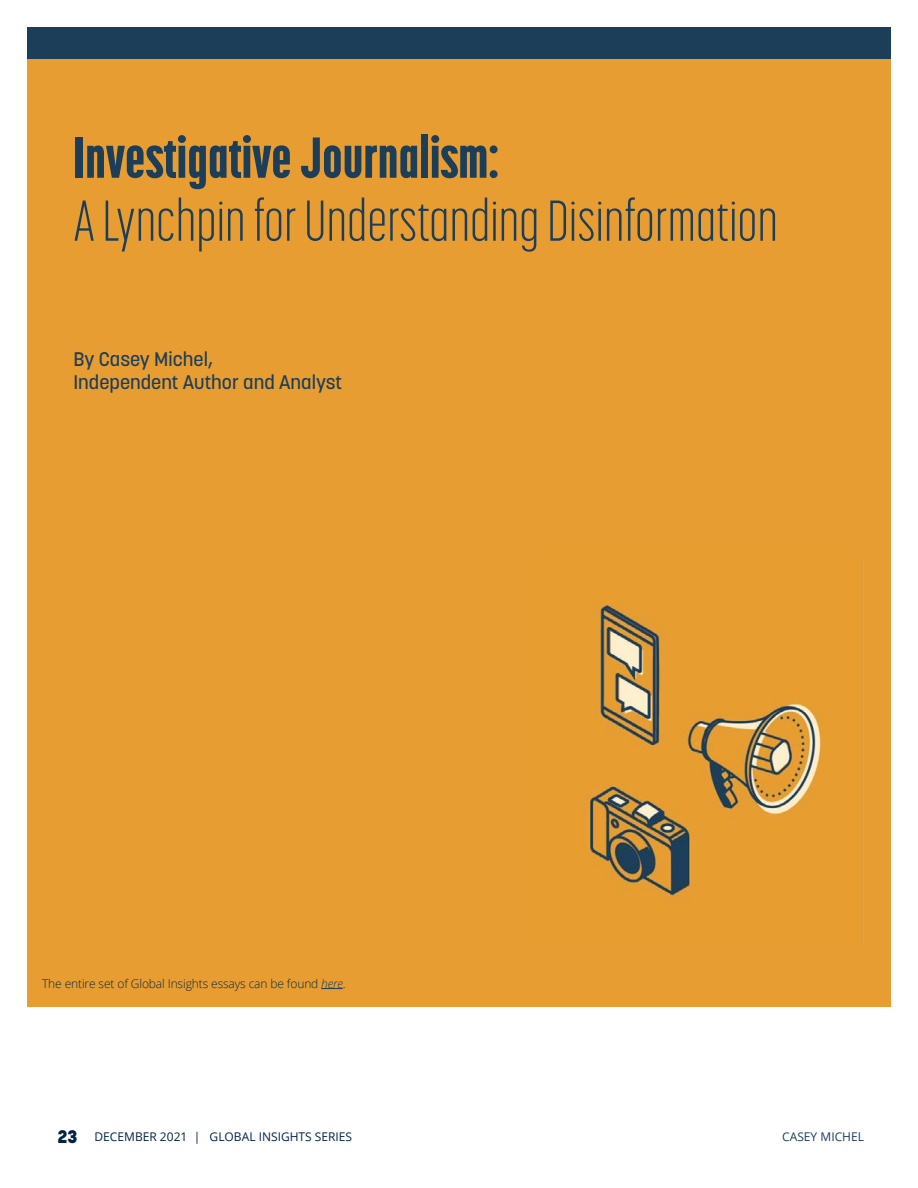
<style>
.page{position:relative;width:918px;height:1188px;background:#fff}
.page>*{position:absolute;margin:0;border:0;box-sizing:border-box;transform-origin:0 0}
.t1{font:300 57px "Korolev Compressed";color:#1d3e58}
.t2{font:800 57px "Korolev Compressed";color:#1d3e58}
.t3{font:500 19.5px/23.4px "Korolev";color:#1d3e58}
.t4{font:300 12px "Open Sans";letter-spacing:-.01em;color:#072b3f}
.t5{font:12px "Open Sans";color:#002442}
.t6{font:12px "Open Sans";color:#1d3e58}
.s1{font-style:italic;color:#1d3e58}
.s2{font-family:"Korolev";font-weight:800;font-size:18px}
</style>
<div class="page">
<div style="left:27px;top:27px;width:864px;height:980px;background:#e79d32"></div>
<svg style="left:321px;top:988px;width:22px;height:1px"></svg>
<div style="left:27px;top:27px;width:864px;height:31px;background:#1d3e58"></div>
<img style="left:584px;top:604px;width:237px;height:293px">
<h1 class="t2" style="left:73px;top:124px;width:427px">Investigative Journalism:</h1>
<h1 class="t1" style="left:73px;top:190px;width:706px">A Lynchpin for Understanding Disinformation</h1>
<h2 class="t3" style="left:73px;top:347px;width:270px">By Casey Michel,<br>Independent Author and Analyst</h2>
<p class="t4" style="left:42px;top:975px;width:305px">The entire set of Global Insights essays can be found <span class="s1">here</span>.</p>
<p class="t5" style="left:58px;top:1128px;width:296px"><span class="s2">23</span> DECEMBER 2021 | GLOBAL INSIGHTS SERIES</p>
<p class="t6" style="left:782px;top:1128px;width:83px">CASEY MICHEL</p>
</div>
